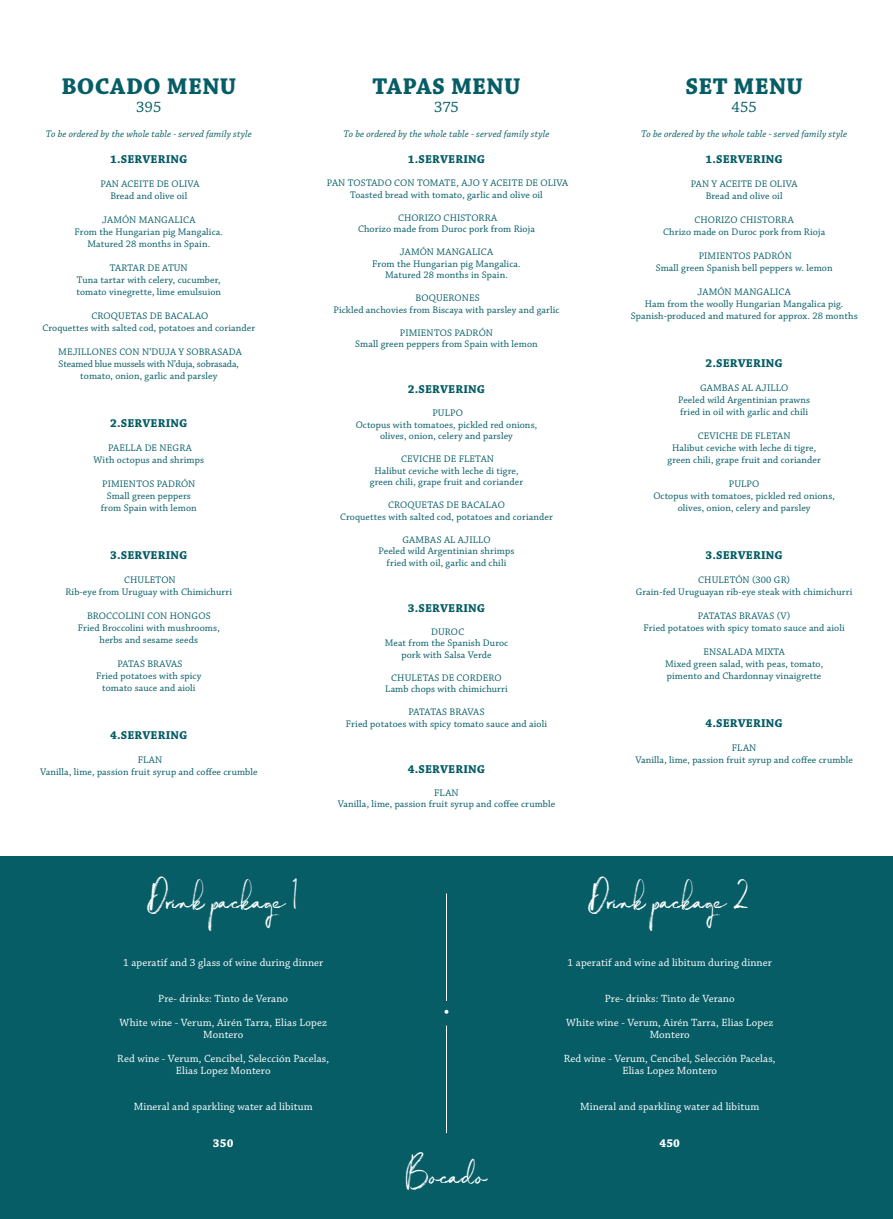
<style>
.page{position:relative;width:893px;height:1219px;background:#fff}
.page>*{position:absolute;margin:0;border:0;box-sizing:border-box;transform-origin:0 0}
.t1{font:42px "Magnite";color:#fff}
.t2{font:700 24px "Chaparral Pro";letter-spacing:.015em;color:#065d66}
.t3{font:16px "Chaparral Pro";color:#065d66}
.t4{font:700 12px "Chaparral Pro";letter-spacing:.015em;color:#065d66}
.t5{font:700 12px "Chaparral Pro";letter-spacing:.01em;color:#fff}
.t6{font:11px/24px "Chaparral Pro";letter-spacing:.01em;color:#fff;text-align:center}
.t7{font:10px/12px "Chaparral Pro";letter-spacing:.01em;color:#065d66;text-align:center}
.t8{font:italic 10px "Chaparral Pro";letter-spacing:.01em;color:#065d66}
</style>
<div class="page">
<div style="left:0;top:856px;width:893px;height:363px;background:#065d66"></div>
<hr style="left:446px;top:893px;width:1px;height:108px;background:#fff">
<hr style="left:446px;top:1026px;width:1px;height:107px;background:#fff">
<svg style="left:444px;top:1010px;width:4px;height:4px"></svg>
<h2 class="t2" style="left:61px;top:72px;width:176px">BOCADO MENU</h2>
<h3 class="t3" style="left:136px;top:98px;width:27px">395</h3>
<h2 class="t2" style="left:373px;top:72px;width:149px">TAPAS MENU</h2>
<h3 class="t3" style="left:434px;top:98px;width:26px">375</h3>
<h2 class="t2" style="left:685px;top:72px;width:119px">SET MENU</h2>
<h3 class="t3" style="left:731px;top:98px;width:27px">455</h3>
<p class="t8" style="left:46px;top:128px;width:207px">To be ordered by the whole table - served family style</p>
<p class="t8" style="left:344px;top:128px;width:207px">To be ordered by the whole table - served family style</p>
<p class="t8" style="left:641px;top:128px;width:207px">To be ordered by the whole table - served family style</p>
<p class="t4" style="left:110px;top:152px;width:79px">1.SERVERING</p>
<p class="t7" style="left:101px;top:178px;width:100px">PAN ACEITE DE OLIVA<br>Bread and olive oil</p>
<p class="t7" style="left:75px;top:214px;width:150px">JAMÓN MANGALICA<br>From the Hungarian pig Mangalica.<br>Matured 28 months in Spain.</p>
<p class="t7" style="left:76px;top:262px;width:146px">TARTAR DE ATUN<br>Tuna tartar with celery, cucumber, tomato vinegrette, lime emulsuion</p>
<p class="t7" style="left:43px;top:310px;width:214px">CROQUETAS DE BACALAO<br>Croquettes with salted cod, potatoes and coriander</p>
<p class="t7" style="left:58px;top:346px;width:185px">MEJILLONES CON N’DUJA Y SOBRASADA<br>Steamed blue mussels with N’duja, sobrasada, tomato, onion, garlic and parsley</p>
<p class="t4" style="left:110px;top:416px;width:79px">2.SERVERING</p>
<p class="t7" style="left:94px;top:442px;width:112px">PAELLA DE NEGRA<br>With octopus and shrimps</p>
<p class="t7" style="left:101px;top:478px;width:97px">PIMIENTOS PADRÓN<br>Small green peppers from Spain with lemon</p>
<p class="t4" style="left:110px;top:548px;width:79px">3.SERVERING</p>
<p class="t7" style="left:65px;top:574px;width:168px">CHULETON<br>Rib-eye from Uruguay with Chimichurri</p>
<p class="t7" style="left:78px;top:610px;width:143px">BROCCOLINI CON HONGOS<br>Fried Broccolini with mushrooms, herbs and sesame seeds</p>
<p class="t7" style="left:96px;top:658px;width:107px">PATAS BRAVAS<br>Fried potatoes with spicy tomato sauce and aioli</p>
<p class="t4" style="left:110px;top:728px;width:79px">4.SERVERING</p>
<p class="t7" style="left:40px;top:754px;width:219px">FLAN<br>Vanilla, lime, passion fruit syrup and coffee crumble</p>
<p class="t4" style="left:408px;top:152px;width:79px">1.SERVERING</p>
<p class="t7" style="left:327px;top:178px;width:243px;line-height:11.5px">PAN TOSTADO CON TOMATE, AJO Y ACEITE DE OLIVA<br>Toasted bread with tomato, garlic and olive oil</p>
<p class="t7" style="left:358px;top:212px;width:178px;line-height:11.5px">CHORIZO CHISTORRA<br>Chorizo made from Duroc pork from Rioja</p>
<p class="t7" style="left:372px;top:247px;width:150px;line-height:11.5px">JAMÓN MANGALICA<br>From the Hungarian pig Mangalica.<br>Matured 28 months in Spain.</p>
<p class="t7" style="left:333px;top:293px;width:228px;line-height:11.5px">BOQUERONES<br>Pickled anchovies from Biscaya with parsley and garlic</p>
<p class="t7" style="left:355px;top:327px;width:184px;line-height:11.5px">PIMIENTOS PADRÓN<br>Small green peppers from Spain with lemon</p>
<p class="t4" style="left:408px;top:382px;width:79px">2.SERVERING</p>
<p class="t7" style="left:356px;top:408px;width:183px;line-height:11.5px">PULPO<br>Octopus with tomatoes, pickled red onions, olives, onion, celery and parsley</p>
<p class="t7" style="left:370px;top:454px;width:155px;line-height:11.5px">CEVICHE DE FLETAN<br>Halibut ceviche with leche di tigre, green chili, grape fruit and coriander</p>
<p class="t7" style="left:340px;top:500px;width:214px;line-height:11.5px">CROQUETAS DE BACALAO<br>Croquettes with salted cod, potatoes and coriander</p>
<p class="t7" style="left:379px;top:534px;width:137px;line-height:11.5px">GAMBAS AL AJILLO<br>Peeled wild Argentinian shrimps fried with oil, garlic and chili</p>
<p class="t4" style="left:408px;top:601px;width:79px">3.SERVERING</p>
<p class="t7" style="left:385px;top:626px;width:125px;line-height:11.5px">DUROC<br>Meat from the Spanish Duroc pork with Salsa Verde</p>
<p class="t7" style="left:385px;top:672px;width:124px;line-height:11.5px">CHULETAS DE CORDERO<br>Lamb chops with chimichurri</p>
<p class="t7" style="left:346px;top:707px;width:203px;line-height:11.5px">PATATAS BRAVAS<br>Fried potatoes with spicy tomato sauce and aioli</p>
<p class="t4" style="left:408px;top:762px;width:79px">4.SERVERING</p>
<p class="t7" style="left:338px;top:787px;width:219px;line-height:11.5px">FLAN<br>Vanilla, lime, passion fruit syrup and coffee crumble</p>
<p class="t4" style="left:706px;top:152px;width:79px">1.SERVERING</p>
<p class="t7" style="left:691px;top:178px;width:108px">PAN Y ACEITE DE OLIVA<br>Bread and olive oil</p>
<p class="t7" style="left:663px;top:214px;width:164px">CHORIZO CHISTORRA<br>Chrizo made on Duroc pork from Rioja</p>
<p class="t7" style="left:656px;top:250px;width:178px">PIMIENTOS PADRÓN<br>Small green Spanish bell peppers w. lemon</p>
<p class="t7" style="left:631px;top:286px;width:229px">JAMÓN MANGALICA<br>Ham from the woolly Hungarian Mangalica pig.<br>Spanish-produced and matured for approx. 28 months</p>
<p class="t4" style="left:706px;top:356px;width:79px">2.SERVERING</p>
<p class="t7" style="left:678px;top:382px;width:133px">GAMBAS AL AJILLO<br>Peeled wild Argentinian prawns fried in oil with garlic and chili</p>
<p class="t7" style="left:667px;top:430px;width:155px">CEVICHE DE FLETAN<br>Halibut ceviche with leche di tigre, green chili, grape fruit and coriander</p>
<p class="t7" style="left:653px;top:478px;width:183px">PULPO<br>Octopus with tomatoes, pickled red onions, olives, onion, celery and parsley</p>
<p class="t4" style="left:706px;top:548px;width:79px">3.SERVERING</p>
<p class="t7" style="left:636px;top:574px;width:218px">CHULETÓN (300 GR)<br>Grain-fed Uruguayan rib-eye steak with chimichurri</p>
<p class="t7" style="left:644px;top:610px;width:203px">PATATAS BRAVAS (V)<br>Fried potatoes with spicy tomato sauce and aioli</p>
<p class="t7" style="left:665px;top:646px;width:160px">ENSALADA MIXTA<br>Mixed green salad, with peas, tomato, pimento and Chardonnay vinaigrette</p>
<p class="t4" style="left:706px;top:716px;width:79px">4.SERVERING</p>
<p class="t7" style="left:635px;top:742px;width:219px">FLAN<br>Vanilla, lime, passion fruit syrup and coffee crumble</p>
<h1 class="t1" style="left:148px;top:869px;width:151px">Drink package 1</h1>
<h1 class="t1" style="left:589px;top:869px;width:162px">Drink package 2</h1>
<p class="t6" style="left:123px;top:951px;width:202px">1 aperatif and 3 glass of wine during dinner</p>
<p class="t6" style="left:120px;top:987px;width:209px">Pre- drinks: Tinto de Verano<br>White wine - Verum, Airén Tarra, Elias Lopez</p>
<p class="t6" style="left:117px;top:1023px;width:213px">Montero<br>Red wine - Verum, Cencibel, Selección Pacelas,</p>
<p class="t6" style="left:176px;top:1059px;width:96px">Elias Lopez Montero</p>
<p class="t6" style="left:134px;top:1095px;width:181px">Mineral and sparkling water ad libitum</p>
<p class="t6" style="left:567px;top:951px;width:206px">1 aperatif and wine ad libitum during dinner</p>
<p class="t6" style="left:566px;top:987px;width:209px">Pre- drinks: Tinto de Verano<br>White wine - Verum, Airén Tarra, Elias Lopez</p>
<p class="t6" style="left:564px;top:1023px;width:213px">Montero<br>Red wine - Verum, Cencibel, Selección Pacelas,</p>
<p class="t6" style="left:622px;top:1059px;width:96px">Elias Lopez Montero</p>
<p class="t6" style="left:580px;top:1095px;width:181px">Mineral and sparkling water ad libitum</p>
<p class="t5" style="left:213px;top:1136px;width:22px">350</p>
<p class="t5" style="left:659px;top:1136px;width:22px">450</p>
<h1 class="t1" style="left:406px;top:1144px;width:82px">Bocado</h1>
</div>
